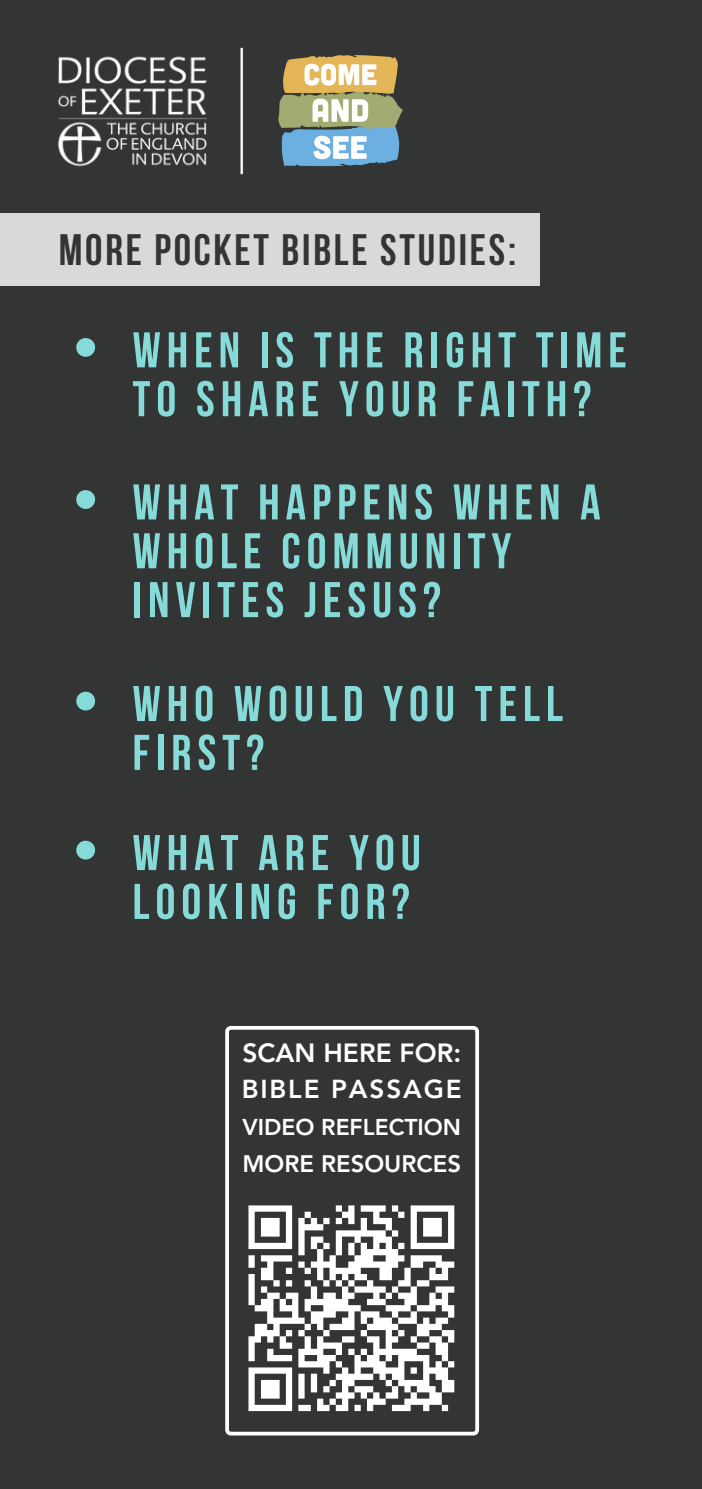
<style>
.page{position:relative;width:702px;height:1489px;background:#fff}
.page>*{position:absolute;margin:0;border:0;box-sizing:border-box;transform-origin:0 0}
.t1{font:700 50px/48.8px "Bebas Neue";letter-spacing:.12em;color:#86dbd9}
.t2{font:700 43.75px "Bebas Neue";letter-spacing:.065em;color:#333534}
.t3{font:800 26.25px "Avenir LT Pro";color:#fff}
.t4{font:800 26px "Avenir LT Pro";letter-spacing:.075em;color:#fff}
.t5{font:800 23.75px "Avenir LT Pro";color:#fff}
.t6{font:800 22.75px "Avenir LT Pro";color:#fff}
</style>
<div class="page">
<div style="left:0;top:0;width:701px;height:1489px;background:#333534"></div>
<div style="left:0;top:213px;width:539px;height:73px;background:#d9d9d9"></div>
<img style="left:57px;top:47px;width:186px;height:128px">
<img style="left:278px;top:55px;width:125px;height:112px">
<svg style="left:76px;top:338px;width:19px;height:19px"></svg>
<svg style="left:76px;top:490px;width:19px;height:19px"></svg>
<svg style="left:76px;top:692px;width:19px;height:18px"></svg>
<svg style="left:76px;top:841px;width:19px;height:18px"></svg>
<svg style="left:225px;top:1026px;width:254px;height:409px"></svg>
<p class="t2" style="left:59px;top:232px;width:459px">MORE POCKET BIBLE STUDIES:</p>
<p class="t1" style="left:132px;top:330px;width:495px">WHEN IS THE RIGHT TIME<br>TO SHARE YOUR FAITH?</p>
<p class="t1" style="left:132px;top:483px;width:469px">WHAT HAPPENS WHEN A<br>WHOLE COMMUNITY<br>INVITES JESUS?</p>
<p class="t1" style="left:132px;top:684px;width:431px">WHO WOULD YOU TELL<br>FIRST?</p>
<p class="t1" style="left:132px;top:833px;width:289px">WHAT ARE YOU<br>LOOKING FOR?</p>
<p class="t3" style="left:242px;top:1042px;width:220px">SCAN HERE FOR:</p>
<p class="t4" style="left:241px;top:1078px;width:221px">BIBLE PASSAGE</p>
<p class="t6" style="left:242px;top:1118px;width:220px">VIDEO REFLECTION</p>
<p class="t5" style="left:242px;top:1154px;width:220px">MORE RESOURCES</p>
</div>
